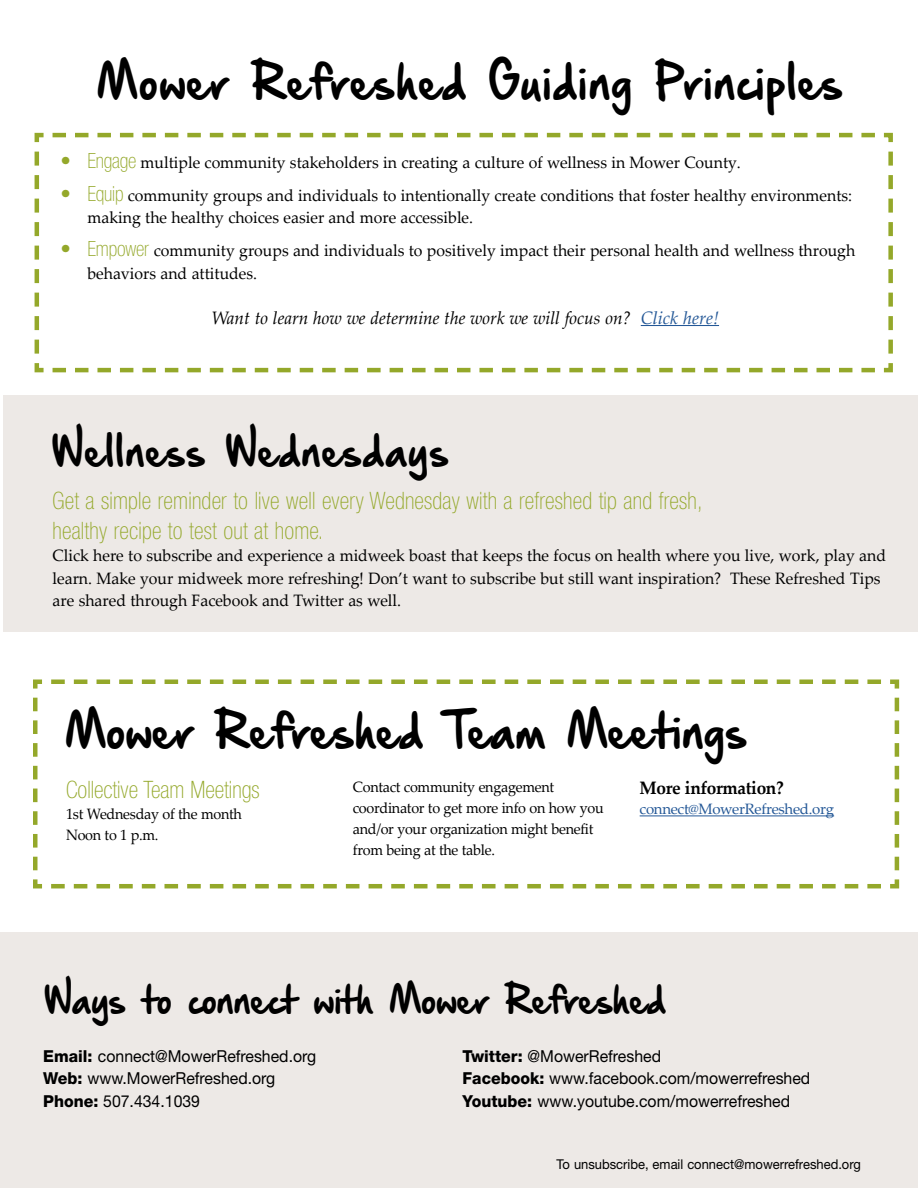
<style>
.page{position:relative;width:918px;height:1188px;background:#fff}
.page>*{position:absolute;margin:0;border:0;box-sizing:border-box;transform-origin:0 0}
.t1{font:42px "Hand Of Sean Demo";color:#000;scale:.96 1}
.t2{font:42px "Hand Of Sean Demo";letter-spacing:-.02em;color:#000;scale:.96 1}
.t3{font:37.5px "Hand Of Sean Demo";color:#000;scale:.96 1}
.t4{font:33px "Hand Of Sean Demo";letter-spacing:-.03em;color:#000;scale:.96 1}
.t5{font:100 condensed 24px/30px "Helvetica Neue LT Std";letter-spacing:.01em;color:#94a82a;scale:.96 1}
.t6{font:italic 18px "Palatino Linotype";color:#000;scale:.96 1}
.t7{font:700 18px "Palatino Linotype";letter-spacing:-.02em;color:#000;scale:.96 1}
.t8{font:16.5px/22.5px "Palatino Linotype";color:#000;scale:.96 1}
.t9{font:16.5px/22.5px "Helvetica Neue LT Std";color:#000;scale:.96 1}
.t10{font:15px/21px "Palatino Linotype";letter-spacing:-.02em;color:#000;scale:.96 1}
.t11{font:15px "Palatino Linotype";letter-spacing:-.02em;color:#245897}
.t12{font:13.5px "Helvetica Neue LT Std";color:#000;scale:.96 1}
.s1{font-family:"Helvetica Neue LT Std";font-weight:100;font-stretch:condensed;font-size:21px;color:#94a82a}
.s2{color:#245897}
.s3{font-weight:800}
</style>
<div class="page">
<hr style="left:0;top:443px;width:1px;height:745px;background:#ede9e6">
<div style="left:4px;top:395px;width:914px;height:237px;background:#ede9e6"></div>
<div style="left:0;top:932px;width:918px;height:256px;background:#ede9e6"></div>
<svg style="left:34px;top:132px;width:859px;height:241px"></svg>
<svg style="left:33px;top:679px;width:867px;height:210px"></svg>
<hr style="left:640px;top:815px;width:194px;height:1px;background:#245897">
<h1 class="t1" style="left:97px;top:61px;width:779px">Mower Refreshed Guiding Principles</h1>
<p class="t8" style="left:60px;top:150px;width:710px"><span class="s1">• Engage</span> multiple community stakeholders in creating a culture of wellness in Mower County.</p>
<p class="t8" style="left:87px;top:183px;width:798px;text-indent:-27px"><span class="s1">• Equip</span> community groups and individuals to intentionally create conditions that foster healthy environments: making the healthy choices easier and more accessible.</p>
<p class="t8" style="left:87px;top:239px;width:801px;text-indent:-27px"><span class="s1">• Empower</span> community groups and individuals to positively impact their personal health and wellness through behaviors and attitudes.</p>
<p class="t6" style="left:212px;top:305px;width:530px">Want to learn how we determine the work we will focus on? <span class="s2">Click here!</span></p>
<h2 class="t3" style="left:53px;top:432px;width:415px">Wellness Wednesdays</h2>
<h3 class="t5" style="left:53px;top:485px;width:679px">Get a simple reminder to live well every Wednesday with a refreshed tip and fresh, healthy recipe to test out at home.</h3>
<p class="t8" style="left:53px;top:544px;width:870px">Click here to subscribe and experience a midweek boast that keeps the focus on health where you live, work, play and learn. Make your midweek more refreshing! Don’t want to subscribe but still want inspiration? These Refreshed Tips are shared through Facebook and Twitter as well.</p>
<h1 class="t2" style="left:65px;top:710px;width:712px">Mower Refreshed Team Meetings</h1>
<h3 class="t5" style="left:66px;top:774px;width:203px">Collective Team Meetings</h3>
<p class="t10" style="left:66px;top:803px;width:185px">1st Wednesday of the month<br>Noon to 1 p.m.</p>
<p class="t10" style="left:353px;top:776px;width:263px">Contact community engagement coordinator to get more info on how you and/or your organization might benefit from being at the table.</p>
<p class="t7" style="left:640px;top:775px;width:152px">More information?</p>
<p class="t11" style="left:640px;top:799px;width:196px">connect@MowerRefreshed.org</p>
<h3 class="t4" style="left:45px;top:983px;width:649px">Ways to connect with Mower Refreshed</h3>
<p class="t9" style="left:43px;top:1044px;width:286px"><span class="s3">Email:</span> connect@MowerRefreshed.org<br><span class="s3">Web:</span> www.MowerRefreshed.org<br><span class="s3">Phone:</span> 507.434.1039</p>
<p class="t9" style="left:463px;top:1044px;width:364px"><span class="s3">Twitter:</span> @MowerRefreshed<br><span class="s3">Facebook:</span> www.facebook.com/mowerrefreshed<br><span class="s3">Youtube:</span> www.youtube.com/mowerrefreshed</p>
<p class="t12" style="left:557px;top:1156px;width:318px">To unsubscribe, email connect@mowerrefreshed.org</p>
</div>
